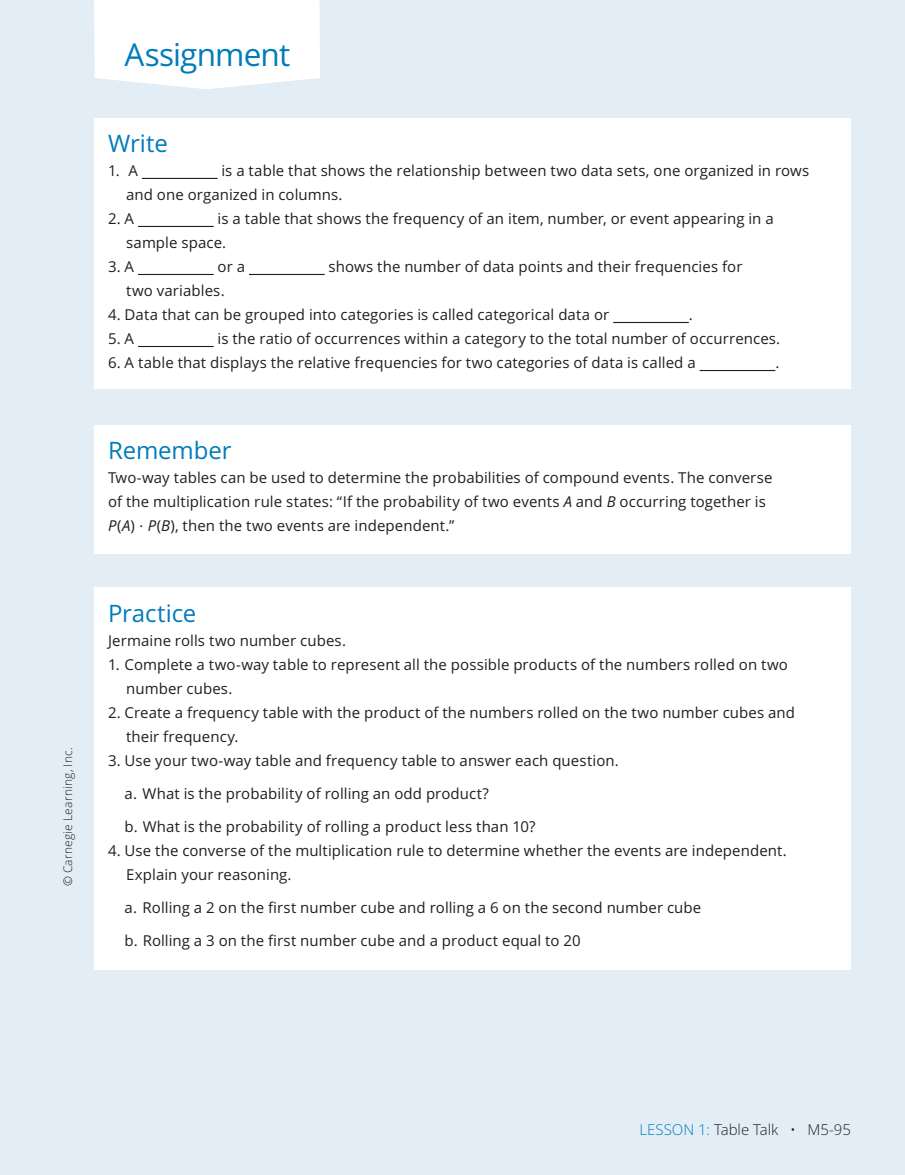
<style>
.page{position:relative;width:905px;height:1175px;background:#fff}
.page>*{position:absolute;margin:0;border:0;box-sizing:border-box;transform-origin:0 0}
.t1{font:31.5px "Open Sans";letter-spacing:-.025em;color:#007cbb}
.t2{font:24px "Open Sans";letter-spacing:-.005em;color:#007cbb}
.t3{font:15px/24px "Open Sans";letter-spacing:.005em;color:#231f20}
.t4{font:300 15px "Open Sans";color:#231f20}
.t5{font:300 12px "Open Sans";letter-spacing:.015em;color:#231f20}
.s1{font-style:italic}
.s2{color:#007cbb}
</style>
<div class="page">
<div style="left:0;top:0;width:904px;height:1174px;background:#e3edf6"></div>
<div style="left:94px;top:0;width:226px;height:89px;background:#fff"></div>
<div style="left:95px;top:425px;width:756px;height:128px;background:#fff"></div>
<div style="left:95px;top:118px;width:756px;height:270px;background:#fff"></div>
<div style="left:95px;top:587px;width:756px;height:383px;background:#fff"></div>
<hr style="left:142px;top:178px;width:75px;height:1px;background:#231f20">
<hr style="left:138px;top:226px;width:76px;height:1px;background:#231f20">
<hr style="left:138px;top:274px;width:76px;height:1px;background:#231f20">
<hr style="left:249px;top:274px;width:75px;height:1px;background:#231f20">
<hr style="left:613px;top:322px;width:75px;height:1px;background:#231f20">
<hr style="left:138px;top:346px;width:76px;height:1px;background:#231f20">
<hr style="left:699px;top:370px;width:76px;height:1px;background:#231f20">
<p class="t5" style="left:63px;top:886px;width:141px;rotate:-90deg">© Carnegie Learning, Inc.</p>
<h1 class="t1" style="left:124px;top:42px;width:167px">Assignment</h1>
<h2 class="t2" style="left:108px;top:134px;width:61px">Write</h2>
<p class="t3" style="left:108px;top:160px;width:31px">1. A</p>
<p class="t3" style="left:126px;top:160px;width:684px;text-indent:95px">is a table that shows the relationship between two data sets, one organized in rows and one organized in columns.</p>
<p class="t3" style="left:108px;top:208px;width:27px">2. A</p>
<p class="t3" style="left:126px;top:208px;width:649px;text-indent:91px">is a table that shows the frequency of an item, number, or event appearing in a sample space.</p>
<p class="t3" style="left:108px;top:256px;width:27px">3. A</p>
<p class="t3" style="left:217px;top:256px;width:29px">or a</p>
<p class="t3" style="left:328px;top:256px;width:415px">shows the number of data points and their frequencies for</p>
<p class="t3" style="left:126px;top:280px;width:100px">two variables.</p>
<p class="t3" style="left:108px;top:304px;width:502px">4. Data that can be grouped into categories is called categorical data or</p>
<p class="t3" style="left:688px;top:304px;width:5px">.</p>
<p class="t3" style="left:108px;top:328px;width:27px">5. A</p>
<p class="t3" style="left:217px;top:328px;width:564px">is the ratio of occurrences within a category to the total number of occurrences.</p>
<p class="t3" style="left:108px;top:352px;width:589px">6. A table that displays the relative frequencies for two categories of data is called a</p>
<p class="t3" style="left:775px;top:352px;width:5px">.</p>
<h2 class="t2" style="left:108px;top:441px;width:125px">Remember</h2>
<p class="t3" style="left:108px;top:467px;width:666px">Two-way tables can be used to determine the probabilities of compound events. The converse of the multiplication rule states: “If the probability of two events <span class="s1">A</span> and <span class="s1">B</span> occurring together is<br><span class="s1">P</span>(<span class="s1">A</span>) <span class="s1">P</span>(<span class="s1">B</span>), then the two events are independent.”</p>
<h2 class="t2" style="left:108px;top:603px;width:90px">Practice</h2>
<p class="t3" style="left:108px;top:629px;width:239px">Jermaine rolls two number cubes.</p>
<p class="t3" style="left:126px;top:653px;width:663px;text-indent:-18px">1. Complete a two-way table to represent all the possible products of the numbers rolled on two number cubes.</p>
<p class="t3" style="left:126px;top:701px;width:670px;text-indent:-18px">2. Create a frequency table with the product of the numbers rolled on the two number cubes and their frequency.</p>
<p class="t3" style="left:108px;top:749px;width:512px">3. Use your two-way table and frequency table to answer each question.</p>
<p class="t3" style="left:125px;top:782px;width:365px">a. What is the probability of rolling an odd product?</p>
<p class="t3" style="left:125px;top:815px;width:412px">b. What is the probability of rolling a product less than 10?</p>
<p class="t3" style="left:126px;top:839px;width:662px;text-indent:-18px">4. Use the converse of the multiplication rule to determine whether the events are independent.<br>Explain your reasoning.</p>
<p class="t3" style="left:125px;top:896px;width:578px">a. Rolling a 2 on the first number cube and rolling a 6 on the second number cube</p>
<p class="t3" style="left:125px;top:929px;width:457px">b. Rolling a 3 on the first number cube and a product equal to 20</p>
<p class="t4" style="left:639px;top:1123px;width:213px"><span class="s2">LESSON 1:</span> Table Talk • M5-95</p>
</div>
